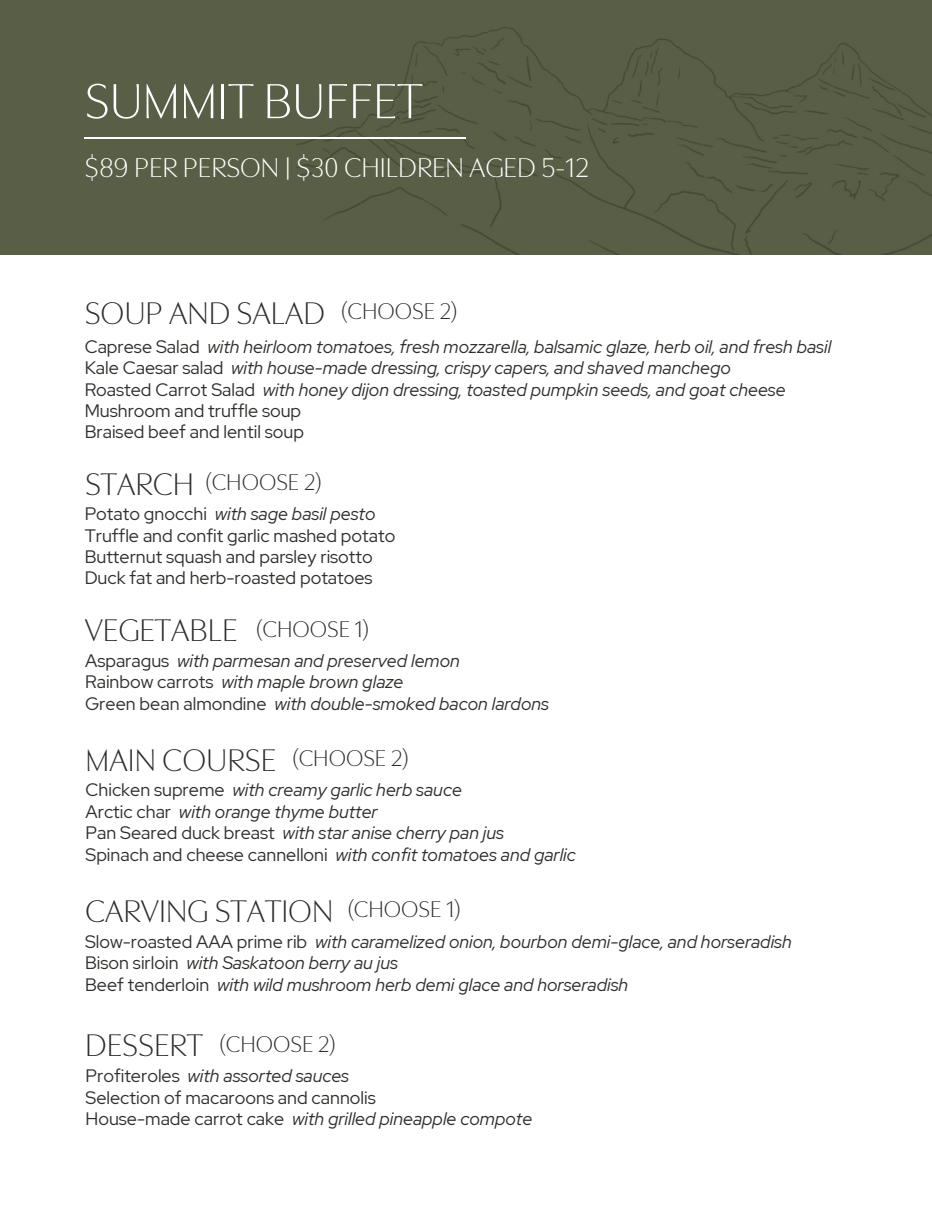
<style>
.page{position:relative;width:932px;height:1215px;background:#fff}
.page>*{position:absolute;margin:0;border:0;box-sizing:border-box;transform-origin:0 0}
.t1{font:300 51.6px "Utile Display";color:#fff}
.t2{font:300 33px "Utile Display";color:#2f2e2c}
.t3{font:300 28.65px "Utile Display";color:#fff}
.t4{font:300 24px "Utile Display";color:#2f2e2c}
.t5{font:italic 18px/21.3px "Red Hat Display";color:#2f2e2c}
.t6{font:18px/21.3px "Red Hat Display";color:#2f2e2c}
.s1{font-style:normal}
.s2{font-style:italic}
</style>
<div class="page">
<div style="left:0;top:0;width:932px;height:255px;background:#595f46"></div>
<img style="left:296px;top:27px;width:636px;height:228px">
<hr style="left:85px;top:137px;width:381px;height:2px;background:#fff">
<h1 class="t1" style="left:85px;top:72px;width:339px">SUMMIT BUFFET</h1>
<h3 class="t3" style="left:85px;top:151px;width:506px">$89 PER PERSON | $30 CHILDREN AGED 5-12</h3>
<h2 class="t2" style="left:85px;top:294px;width:242px">SOUP AND SALAD</h2>
<h3 class="t4" style="left:341px;top:298px;width:118px">(CHOOSE 2)</h3>
<p class="t5" style="left:85px;top:336px;width:748px"><span class="s1">Caprese Salad</span> with heirloom tomatoes, fresh mozzarella, balsamic glaze, herb oil, and fresh basil <span class="s1">Kale Caesar salad</span> with house-made dressing, crispy capers, and shaved manchego<br><span class="s1">Roasted Carrot Salad</span> with honey dijon dressing, toasted pumpkin seeds, and goat cheese <span class="s1">Mushroom and truffle soup<br>Braised beef and lentil soup</span></p>
<h2 class="t2" style="left:85px;top:465px;width:111px">STARCH</h2>
<h3 class="t4" style="left:205px;top:469px;width:118px">(CHOOSE 2)</h3>
<p class="t6" style="left:85px;top:503px;width:312px">Potato gnocchi <span class="s2">with sage basil pesto </span>Truffle and confit garlic mashed potato Butternut squash and parsley risotto Duck fat and herb-roasted potatoes</p>
<h2 class="t2" style="left:85px;top:611px;width:154px">VEGETABLE</h2>
<h3 class="t4" style="left:256px;top:615px;width:114px">(CHOOSE 1)</h3>
<p class="t5" style="left:85px;top:650px;width:465px"><span class="s1">Asparagus</span> with parmesan and preserved lemon<br><span class="s1">Rainbow carrots</span> with maple brown glaze<br><span class="s1">Green bean almondine</span> with double-smoked bacon lardons</p>
<h2 class="t2" style="left:86px;top:741px;width:192px">MAIN COURSE</h2>
<h3 class="t4" style="left:292px;top:744px;width:118px">(CHOOSE 2)</h3>
<p class="t5" style="left:86px;top:779px;width:492px"><span class="s1">Chicken supreme</span> with creamy garlic herb sauce<br><span class="s1">Arctic char</span> with orange thyme butter<br><span class="s1">Pan Seared duck breast</span> with star anise cherry pan jus<br><span class="s1">Spinach and cheese cannelloni</span> with confit tomatoes and garlic</p>
<h2 class="t2" style="left:85px;top:892px;width:250px">CARVING STATION</h2>
<h3 class="t4" style="left:348px;top:896px;width:114px">(CHOOSE 1)</h3>
<p class="t5" style="left:85px;top:931px;width:708px"><span class="s1">Slow-roasted AAA prime rib</span> with caramelized onion, bourbon demi-glace, and horseradish<br><span class="s1">Bison sirloin</span> with Saskatoon berry au jus<br><span class="s1">Beef tenderloin</span> with wild mushroom herb demi glace and horseradish</p>
<h2 class="t2" style="left:85px;top:1027px;width:119px">DESSERT</h2>
<h3 class="t4" style="left:219px;top:1030px;width:118px">(CHOOSE 2)</h3>
<p class="t6" style="left:86px;top:1065px;width:448px">Profiteroles <span class="s2">with assorted sauces<br></span>Selection of macaroons and cannolis<br>House-made carrot cake <span class="s2">with grilled pineapple compote</span></p>
</div>
